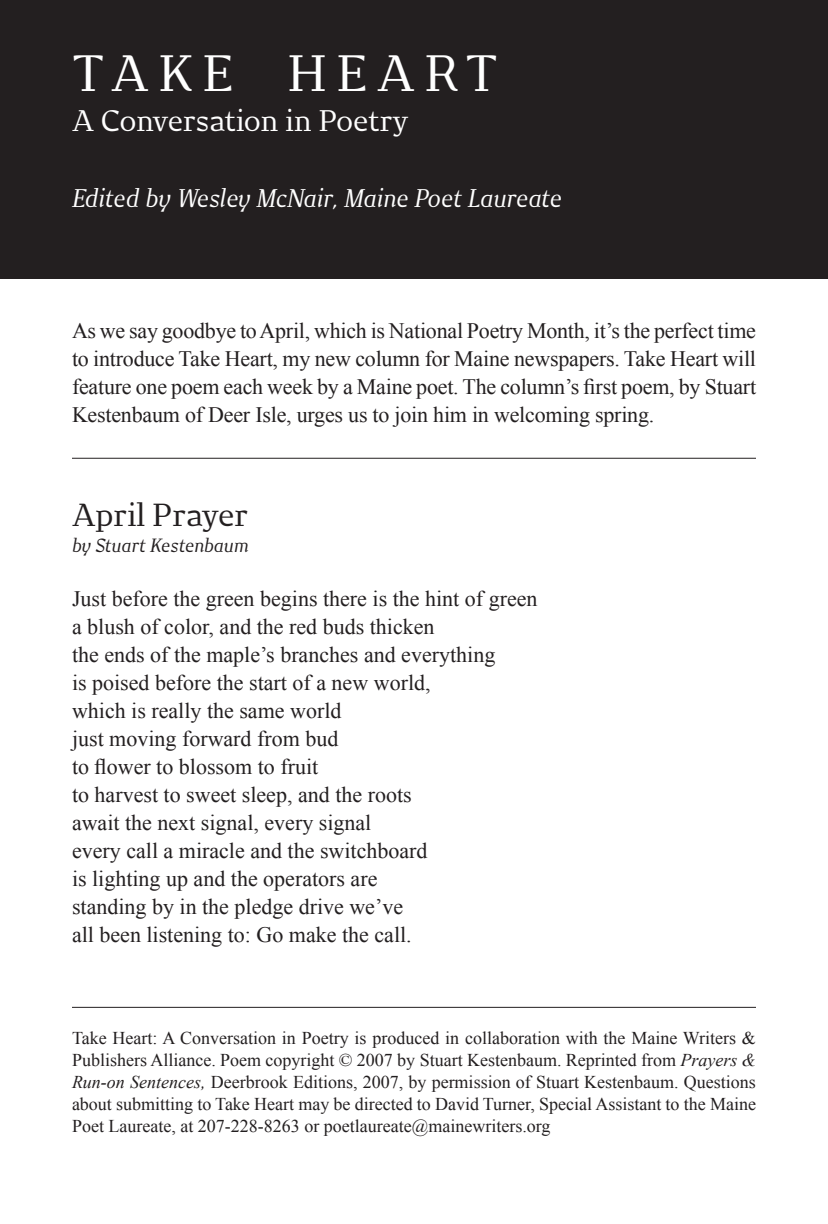
<style>
.page{position:relative;width:828px;height:1224px;background:#fff}
.page>*{position:absolute;margin:0;border:0;box-sizing:border-box;transform-origin:0 0}
.t1{font:48px "New June Serif";letter-spacing:.21em;color:#fff}
.t2{font:30px "New June Serif";color:#231f20}
.t3{font:28px "New June Serif";color:#fff}
.t4{font:italic 24px "New June Serif";letter-spacing:-.01em;color:#fff}
.t5{font:22px/28px "Times New Roman";color:#231f20;text-align:justify}
.t6{font:18px/22px "Times New Roman";color:#231f20;text-align:justify}
.t7{font:italic 18px "New June Serif";color:#231f20}
.s1{font-style:italic}
</style>
<div class="page">
<div style="left:0;top:0;width:828px;height:278px;background:#231f20"></div>
<hr style="left:72px;top:1007px;width:684px;height:1px;background:#231f20">
<hr style="left:72px;top:458px;width:684px;height:1px;background:#231f20">
<h1 class="t1" style="left:72px;top:45px;width:428px">TAKE HEART</h1>
<p class="t3" style="left:72px;top:104px;width:338px">A Conversation in Poetry</p>
<p class="t4" style="left:72px;top:184px;width:492px">Edited by Wesley McNair, Maine Poet Laureate</p>
<p class="t5" style="left:72px;top:316px;width:686px">As we say goodbye to April, which is National Poetry Month, it’s the perfect time to introduce Take Heart, my new column for Maine newspapers. Take Heart will feature one poem each week by a Maine poet. The column’s first poem, by Stuart Kestenbaum of Deer Isle, urges us to join him in welcoming spring.</p>
<h2 class="t2" style="left:72px;top:497px;width:178px">April Prayer</h2>
<p class="t7" style="left:72px;top:534px;width:179px">by Stuart Kestenbaum</p>
<p class="t5" style="left:72px;top:584px;width:467px;text-align:left">Just before the green begins there is the hint of green a blush of color, and the red buds thicken<br>the ends of the maple’s branches and everything<br>is poised before the start of a new world,<br>which is really the same world<br>just moving forward from bud<br>to flower to blossom to fruit<br>to harvest to sweet sleep, and the roots<br>await the next signal, every signal<br>every call a miracle and the switchboard<br>is lighting up and the operators are<br>standing by in the pledge drive we’ve<br>all been listening to: Go make the call.</p>
<p class="t6" style="left:72px;top:1027px;width:686px">Take Heart: A Conversation in Poetry is produced in collaboration with the Maine Writers &amp; Publishers Alliance. Poem copyright © 2007 by Stuart Kestenbaum. Reprinted from <span class="s1">Prayers &amp; Run-on Sentences,</span> Deerbrook Editions, 2007, by permission of Stuart Kestenbaum. Questions about submitting to Take Heart may be directed to David Turner, Special Assistant to the Maine Poet Laureate, at 207-228-8263 or poetlaureate@mainewriters.org</p>
</div>
